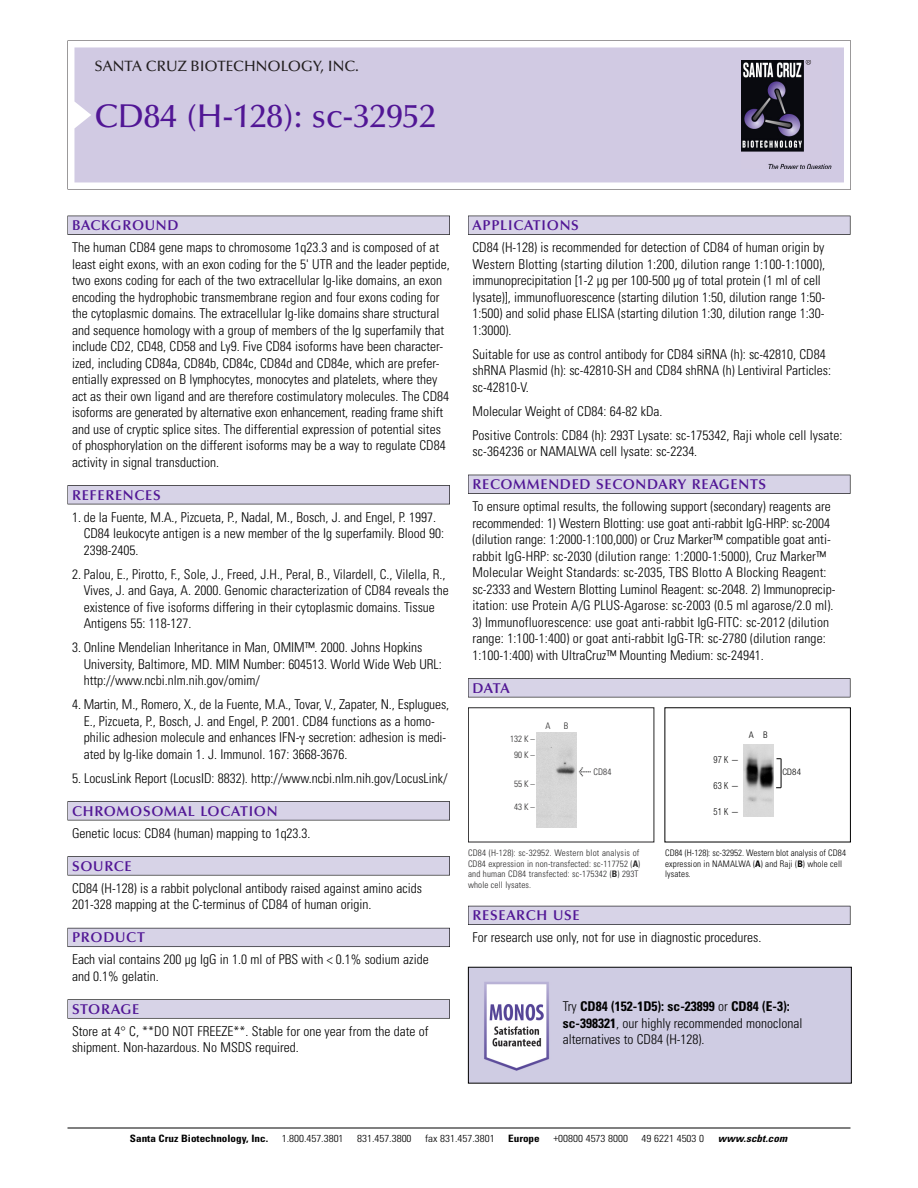
<style>
.page{position:relative;width:918px;height:1188px;background:#fff}
.page>*{position:absolute;margin:0;border:0;box-sizing:border-box;transform-origin:0 0}
.t1{font:500 33px "Optima";color:#511695}
.t2{font:500 15px "Optima";color:#231f20}
.t3{font:600 14.25px "Optima";letter-spacing:.05em;color:#511695}
.t4{font:300 condensed 13.5px/16.5px "Univers";color:#000}
.t5{font:300 condensed 10.2px "Univers";color:#000;scale:1.1 1}
.t6{font:700 condensed 10.2px "Univers";color:#000;scale:1.1 1}
.t7{font:italic 700 condensed 10.2px "Univers";letter-spacing:.005em;color:#000;scale:1.1 1}
.t8{font:300 condensed 9.75px "Helvetica Neue";letter-spacing:.13em;color:#000;scale:.87 1}
.t9{font:9px/10.5px "Univers Condensed Light+AXKZOS";letter-spacing:.02em;color:#272627}
.t10{font:300 condensed 9px/10.5px "Univers";letter-spacing:.01em;color:#000}
.t11{font:300 condensed 9px "Helvetica Neue";color:#000}
.s1{font-family:"Meta Plus Book Roman+UBRAMH";font-size:10.5px}
.s2{font-family:"Univers Condensed Bold+VHOBKS"}
.s3{font-weight:700}
</style>
<div class="page">
<svg style="left:68px;top:40px;width:783px;height:149px"></svg>
<div style="left:74px;top:47px;width:770px;height:135px;background:#d1cae3"></div>
<img style="left:741px;top:60px;width:90px;height:108px">
<div style="left:68px;top:216px;width:382px;height:19px;background:#525155"></div>
<div style="left:68px;top:216px;width:381px;height:18px;background:#d7d3e7"></div>
<div style="left:68px;top:485px;width:382px;height:19px;background:#525155"></div>
<div style="left:68px;top:486px;width:381px;height:18px;background:#d7d3e7"></div>
<div style="left:68px;top:801px;width:382px;height:19px;background:#545357"></div>
<div style="left:68px;top:802px;width:381px;height:18px;background:#d7d3e7"></div>
<div style="left:68px;top:856px;width:382px;height:19px;background:#575759"></div>
<div style="left:68px;top:857px;width:381px;height:18px;background:#d7d3e7"></div>
<div style="left:68px;top:928px;width:382px;height:19px;background:#5b5a62"></div>
<div style="left:68px;top:928px;width:381px;height:18px;background:#d7d3e7"></div>
<div style="left:68px;top:999px;width:382px;height:20px;background:#626263"></div>
<div style="left:68px;top:1000px;width:381px;height:18px;background:#d7d3e7"></div>
<div style="left:468px;top:216px;width:382px;height:19px;background:#525155"></div>
<div style="left:468px;top:216px;width:382px;height:18px;background:#d7d3e7"></div>
<div style="left:468px;top:475px;width:382px;height:19px;background:#515055"></div>
<div style="left:468px;top:475px;width:382px;height:18px;background:#d7d3e7"></div>
<div style="left:468px;top:678px;width:382px;height:19px;background:#545357"></div>
<div style="left:468px;top:679px;width:382px;height:18px;background:#d7d3e7"></div>
<div style="left:468px;top:906px;width:382px;height:19px;background:#54535a"></div>
<div style="left:468px;top:906px;width:382px;height:18px;background:#d7d3e7"></div>
<hr style="left:68px;top:1128px;width:782px;height:1px;background:#000">
<img style="left:744px;top:744px;width:30px;height:73px">
<svg style="left:776px;top:758px;width:6px;height:30px"></svg>
<div style="left:468px;top:707px;width:186px;height:135px;border:1px solid #272627"></div>
<div style="left:536px;top:733px;width:41px;height:95px;background:#d5d5d5"></div>
<img style="left:470px;top:969px;width:380px;height:113px">
<div style="left:468px;top:967px;width:384px;height:117px;border:1px solid #000"></div>
<p class="t2" style="left:94px;top:61px;width:266px">SANTA CRUZ BIOTECHNOLOGY, INC.</p>
<h1 class="t1" style="left:94px;top:103px;width:343px">CD84 (H-128): sc-32952</h1>
<p class="t3" style="left:72px;top:219px;width:108px">BACKGROUND</p>
<p class="t4" style="left:72px;top:240px;width:379px">The human CD84 gene maps to chromosome 1q23.3 and is composed of at least eight exons, with an exon coding for the 5' UTR and the leader peptide, two exons coding for each of the two extracellular Ig-like domains, an exon encoding the hydrophobic transmembrane region and four exons coding for the cytoplasmic domains. The extracellular Ig-like domains share structural and sequence homology with a group of members of the Ig superfamily that include CD2, CD48, CD58 and Ly9. Five CD84 isoforms have been character&shy;ized, including CD84a, CD84b, CD84c, CD84d and CD84e, which are prefer&shy;entially expressed on B lymphocytes, monocytes and platelets, where they act as their own ligand and are therefore costimulatory molecules. The CD84 isoforms are generated by alternative exon enhancement, reading frame shift and use of cryptic splice sites. The differential expression of potential sites of phosphorylation on the different isoforms may be a way to regulate CD84 activity in signal transduction.</p>
<p class="t3" style="left:72px;top:489px;width:90px">REFERENCES</p>
<p class="t4" style="left:84px;top:510px;width:362px;text-indent:-12px">1. de la Fuente, M.A., Pizcueta, P., Nadal, M., Bosch, J. and Engel, P. 1997.<br>CD84 leukocyte antigen is a new member of the Ig superfamily. Blood 90:<br>2398-2405.</p>
<p class="t4" style="left:84px;top:567px;width:366px;text-indent:-12px">2. Palou, E., Pirotto, F., Sole, J., Freed, J.H., Peral, B., Vilardell, C., Vilella, R., Vives, J. and Gaya, A. 2000. Genomic characterization of CD84 reveals the existence of five isoforms differing in their cytoplasmic domains. Tissue Antigens 55: 118-127.</p>
<p class="t4" style="left:84px;top:640px;width:360px;text-indent:-12px">3. Online Mendelian Inheritance in Man, OMIM™. 2000. Johns Hopkins<br>University, Baltimore, MD. MIM Number: 604513. World Wide Web URL: http://www.ncbi.nlm.nih.gov/omim/</p>
<p class="t4" style="left:84px;top:697px;width:367px;text-indent:-12px">4. Martin, M., Romero, X., de la Fuente, M.A., Tovar, V., Zapater, N., Esplugues, E., Pizcueta, P., Bosch, J. and Engel, P. 2001. CD84 functions as a homo&shy;philic adhesion molecule and enhances IFN- secretion: adhesion is medi&shy;ated by Ig-like domain 1. J. Immunol. 167: 3668-3676.</p>
<p class="t4" style="left:72px;top:771px;width:377px">5. LocusLink Report (LocusID: 8832). http://www.ncbi.nlm.nih.gov/LocusLink/</p>
<p class="t3" style="left:72px;top:805px;width:207px">CHROMOSOMAL LOCATION</p>
<p class="t4" style="left:72px;top:826px;width:240px">Genetic locus: CD84 (human) mapping to 1q23.3.</p>
<p class="t3" style="left:72px;top:860px;width:61px">SOURCE</p>
<p class="t4" style="left:72px;top:881px;width:351px">CD84 (H-128) is a rabbit polyclonal antibody raised against amino acids<br>201-328 mapping at the C-terminus of CD84 of human origin.</p>
<p class="t3" style="left:72px;top:932px;width:74px">PRODUCT</p>
<p class="t4" style="left:72px;top:952px;width:358px">Each vial contains 200 µg IgG in 1.0 ml of PBS with &lt; 0.1% sodium azide and 0.1% gelatin.</p>
<p class="t3" style="left:72px;top:1003px;width:69px">STORAGE</p>
<p class="t4" style="left:72px;top:1024px;width:358px">Store at 4° C, **DO NOT FREEZE**. Stable for one year from the date of shipment. Non-hazardous. No MSDS required.</p>
<p class="t3" style="left:473px;top:219px;width:108px">APPLICATIONS</p>
<p class="t4" style="left:473px;top:240px;width:354px">CD84 (H-128) is recommended for detection of CD84 of human origin by Western Blotting (starting dilution 1:200, dilution range 1:100-1:1000), immunoprecipitation [1-2 µg per 100-500 µg of total protein (1 ml of cell lysate)], immunofluorescence (starting dilution 1:50, dilution range 1:50- 1:500) and solid phase ELISA (starting dilution 1:30, dilution range 1:30- 1:3000).</p>
<p class="t4" style="left:473px;top:347px;width:360px">Suitable for use as control antibody for CD84 siRNA (h): sc-42810, CD84 shRNA Plasmid (h): sc-42810-SH and CD84 shRNA (h) Lentiviral Particles: sc-42810-V.</p>
<p class="t4" style="left:473px;top:400px;width:371px;line-height:24px">Molecular Weight of CD84: 64-82 kDa.<br>Positive Controls: CD84 (h): 293T Lysate: sc-175342, Raji whole cell lysate:</p>
<p class="t4" style="left:473px;top:444px;width:226px">sc-364236 or NAMALWA cell lysate: sc-2234.</p>
<p class="t3" style="left:473px;top:479px;width:295px">RECOMMENDED SECONDARY REAGENTS</p>
<p class="t4" style="left:473px;top:499px;width:364px">To ensure optimal results, the following support (secondary) reagents are recommended: 1) Western Blotting: use goat anti-rabbit IgG-HRP: sc-2004 (dilution range: 1:2000-1:100,000) or Cruz Marker™ compatible goat anti&shy;rabbit IgG-HRP: sc-2030 (dilution range: 1:2000-1:5000), Cruz Marker™ Molecular Weight Standards: sc-2035, TBS Blotto A Blocking Reagent: sc-2333 and Western Blotting Luminol Reagent: sc-2048. 2) Immunoprecip&shy;itation: use Protein A/G PLUS-Agarose: sc-2003 (0.5 ml agarose/2.0 ml).</p>
<p class="t4" style="left:473px;top:615px;width:358px">3) Immunofluorescence: use goat anti-rabbit IgG-FITC: sc-2012 (dilution range: 1:100-1:400) or goat anti-rabbit IgG-TR: sc-2780 (dilution range:<br>1:100-1:400) with UltraCruz™ Mounting Medium: sc-24941.</p>
<p class="t3" style="left:473px;top:682px;width:39px">DATA</p>
<p class="t9" style="left:545px;top:722px;width:7px">A</p>
<p class="t9" style="left:564px;top:722px;width:6px">B</p>
<p class="t9" style="left:510px;top:732px;width:26px;line-height:15.9px;text-align:center">132 K –<br>90K–</p>
<p class="t9" style="left:514px;top:779px;width:22px">55K–</p>
<p class="t9" style="left:514px;top:802px;width:22px">43K–</p>
<p class="t9" style="left:579px;top:767px;width:34px"><span class="s1">&lt;</span> CD84</p>
<p class="t8" style="left:714px;top:756px;width:31px">97K-</p>
<p class="t8" style="left:714px;top:782px;width:31px">63K-</p>
<p class="t8" style="left:714px;top:808px;width:31px">51K-</p>
<p class="t10" style="left:749px;top:731px;width:20px">A B</p>
<p class="t11" style="left:783px;top:768px;width:20px">CD84</p>
<p class="t9" style="left:468px;top:848px;width:174px">CD84 (H-128): sc-32952. Western blot analysis of CD84 expression in non-transfected: sc-117752 (<span class="s2">A</span>) and human CD84 transfected: sc-175342 (<span class="s2">B</span>) 293T whole cell lysates.</p>
<p class="t10" style="left:665px;top:849px;width:182px">CD84 (H-128): sc-32952. Western blot analysis of CD84 expression in NAMALWA (<span class="s3">A</span>) and Raji (<span class="s3">B</span>) whole cell lysates.</p>
<p class="t3" style="left:473px;top:910px;width:109px">RESEARCH USE</p>
<p class="t4" style="left:473px;top:930px;width:290px">For research use only, not for use in diagnostic procedures.</p>
<p class="t4" style="left:563px;top:1000px;width:241px">Try <span class="s3">CD84 (152-1D5): sc-23899</span> or <span class="s3">CD84 (E-3): sc-398321</span>, our highly recommended monoclonal alternatives to CD84 (H-128).</p>
<p class="t6" style="left:130px;top:1135px;width:127px">Santa Cruz Biotechnology, Inc.</p>
<p class="t5" style="left:282px;top:1135px;width:58px">1.800.457.3801</p>
<p class="t5" style="left:357px;top:1135px;width:51px">831.457.3800</p>
<p class="t5" style="left:425px;top:1135px;width:65px">fax 831.457.3801</p>
<p class="t6" style="left:508px;top:1135px;width:30px">Europe</p>
<p class="t5" style="left:553px;top:1135px;width:69px">+00800 4573 8000</p>
<p class="t5" style="left:642px;top:1135px;width:58px">49 6221 4503 0</p>
<p class="t7" style="left:718px;top:1135px;width:64px">www.scbt.com</p>
</div>
